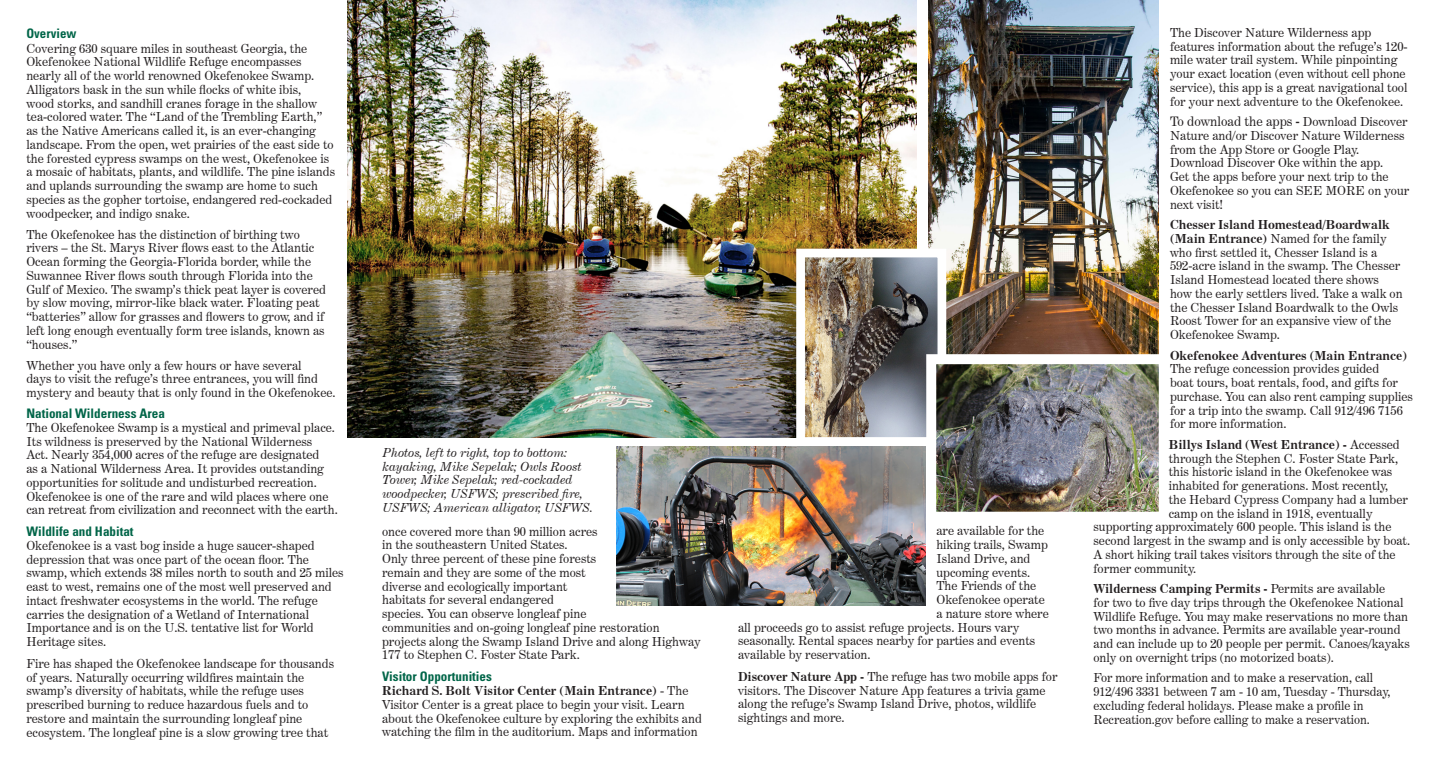
<style>
.page{position:relative;width:1440px;height:765px;background:#fff}
.page>*{position:absolute;margin:0;border:0;box-sizing:border-box;transform-origin:0 0}
.bold_sub{font:700 condensed 13.12px "Univers";color:#006548}
.body{font:13.12px "Century Expanded BT";color:#231f20}
.body-2{font:12.5px/13.8px "Century Expanded BT";color:#231f20}
.body-3{font:italic 12.5px/13.8px "Century Expanded BT";color:#231f20}
.body-4{font:700 12.5px "Century Expanded BT";color:#231f20}
.s1{font-weight:700}
.s2{font-family:"Univers";font-weight:700;font-stretch:condensed}
.s3{font-size:12.5px}
.s4{font-weight:400}
</style>
<div class="page">
<img style="left:347px;top:0;width:569px;height:437px">
<img style="left:929px;top:0;width:230px;height:354px">
<img style="left:806px;top:259px;width:130px;height:177px">
<div style="left:796px;top:249px;width:150px;height:197px;border:9px solid #fff"></div>
<img style="left:616px;top:447px;width:309px;height:158px">
<img style="left:937px;top:365px;width:221px;height:146px">
<div style="left:926px;top:354px;width:243px;height:168px;border:10px solid #fff"></div>
<p class="bold_sub" style="left:26px;top:25px;width:52px">Overview</p>
<p class="body-2" style="left:26px;top:41px;width:310px">Covering 630 square miles in southeast Georgia, the Okefenokee National Wildlife Refuge encompasses nearly all of the world renowned Okefenokee Swamp.<br>Alligators bask in the sun while flocks of white ibis,<br>wood storks, and sandhill cranes forage in the shallow tea-colored water. The “Land of the Trembling Earth,” as the Native Americans called it, is an ever-changing landscape. From the open, wet prairies of the east side to the forested cypress swamps on the west, Okefenokee is a mosaic of habitats, plants, and wildlife. The pine islands and uplands surrounding the swamp are home to such species as the gopher tortoise, endangered red-cockaded woodpecker, and indigo snake.</p>
<p class="body-2" style="left:26px;top:227px;width:301px">The Okefenokee has the distinction of birthing two rivers – the St. Marys River flows east to the Atlantic Ocean forming the Georgia-Florida border, while the Suwannee River flows south through Florida into the Gulf of Mexico. The swamp’s thick peat layer is covered by slow moving, mirror-like black water. Floating peat “batteries” allow for grasses and flowers to grow, and if left long enough eventually form tree islands, known as “houses.”</p>
<p class="body-2" style="left:26px;top:358px;width:311px">Whether you have only a few hours or have several<br>days to visit the refuge’s three entrances, you will find mystery and beauty that is only found in the Okefenokee.</p>
<p class="bold_sub" style="left:26px;top:405px;width:140px">National Wilderness Area</p>
<p class="body-2" style="left:26px;top:420px;width:313px">The Okefenokee Swamp is a mystical and primeval place.<br>Its wildness is preserved by the National Wilderness<br>Act. Nearly 354,000 acres of the refuge are designated<br>as a National Wilderness Area. It provides outstanding opportunities for solitude and undisturbed recreation.<br>Okefenokee is one of the rare and wild places where one can retreat from civilization and reconnect with the earth.</p>
<p class="bold_sub" style="left:26px;top:523px;width:109px">Wildlife and Habitat</p>
<p class="body-2" style="left:26px;top:538px;width:319px">Okefenokee is a vast bog inside a huge saucer-shaped depression that was once part of the ocean floor. The swamp, which extends 38 miles north to south and 25 miles east to west, remains one of the most well preserved and intact freshwater ecosystems in the world. The refuge carries the designation of a Wetland of International Importance and is on the U.S. tentative list for World Heritage sites.</p>
<p class="body-2" style="left:26px;top:657px;width:309px">Fire has shaped the Okefenokee landscape for thousands of years. Naturally occurring wildfires maintain the swamp’s diversity of habitats, while the refuge uses prescribed burning to reduce hazardous fuels and to restore and maintain the surrounding longleaf pine ecosystem. The longleaf pine is a slow growing tree that</p>
<p class="body-3" style="left:382px;top:445px;width:212px">Photos, left to right, top to bottom: kayaking, Mike Sepelak; Owls Roost Tower, Mike Sepelak; red-cockaded woodpecker, USFWS; prescribed fire, USFWS; American alligator, USFWS.</p>
<p class="body-2" style="left:382px;top:524px;width:320px">once covered more than 90 million acres<br>in the southeastern United States.<br>Only three percent of these pine forests<br>remain and they are some of the most<br>diverse and ecologically important<br>habitats for several endangered<br>species. You can observe longleaf pine<br>communities and on-going longleaf pine restoration projects along the Swamp Island Drive and along Highway 177 to Stephen C. Foster State Park.</p>
<p class="bold_sub" style="left:382px;top:669px;width:111px">Visitor Opportunities</p>
<p class="body-2" style="left:382px;top:684px;width:321px"><span class="s1">Richard S. Bolt Visitor Center (Main Entrance)</span> - The Visitor Center is a great place to begin your visit. Learn about the Okefenokee culture by exploring the exhibits and watching the film in the auditorium. Maps and information</p>
<p class="body-2" style="left:936px;top:524px;width:109px">are available for the</p>
<p class="body-2" style="left:936px;top:538px;width:113px">hiking trails, Swamp</p>
<p class="body-2" style="left:936px;top:551px;width:96px">Island Drive, and</p>
<p class="body-2" style="left:936px;top:565px;width:95px">upcoming events.</p>
<p class="body-2" style="left:936px;top:579px;width:101px">The Friends of the</p>
<p class="body-2" style="left:936px;top:593px;width:110px">Okefenokee operate</p>
<p class="body-2" style="left:936px;top:606px;width:114px">a nature store where</p>
<p class="body-2" style="left:738px;top:620px;width:283px">all proceeds go to assist refuge projects. Hours vary</p>
<p class="body-2" style="left:738px;top:634px;width:299px">seasonally. Rental spaces nearby for parties and events</p>
<p class="body-2" style="left:738px;top:648px;width:134px">available by reservation.</p>
<p class="body-2" style="left:738px;top:669px;width:321px"><span class="s1">Discover Nature App -</span> The refuge has two mobile apps for visitors. The Discover Nature App features a trivia game along the refuge’s Swamp Island Drive, photos, wildlife sightings and more.</p>
<p class="body-2" style="left:1170px;top:25px;width:239px">The Discover Nature Wilderness app features information about the refuge’s 120- mile water trail system. While pinpointing your exact location (even without cell phone service), this app is a great navigational tool for your next adventure to the Okefenokee.</p>
<p class="body" style="left:1170px;top:113px;width:239px">To download the apps <span class="s2">-</span> <span class="s3">Download Discover</span></p>
<p class="body-2" style="left:1170px;top:128px;width:241px">Nature and/or Discover Nature Wilderness from the App Store or Google Play.<br>Download Discover Oke within the app.<br>Get the apps before your next trip to the Okefenokee so you can SEE MORE on your next visit!</p>
<p class="body-2" style="left:1170px;top:218px;width:234px"><span class="s1">Chesser Island Homestead/Boardwalk (Main Entrance)</span> Named for the family who first settled it, Chesser Island is a 592-acre island in the swamp. The Chesser Island Homestead located there shows how the early settlers lived. Take a walk on the Chesser Island Boardwalk to the Owls Roost Tower for an expansive view of the Okefenokee Swamp.</p>
<p class="body-2" style="left:1170px;top:348px;width:245px"><span class="s1">Okefenokee Adventures (Main Entrance)<br></span>The refuge concession provides guided<br>boat tours, boat rentals, food, and gifts for purchase. You can also rent camping supplies for a trip into the swamp. Call 912/496 7156 for more information.</p>
<p class="body-4" style="left:1169px;top:437px;width:233px">Billys Island (West Entrance) - <span class="s4">Accessed</span></p>
<p class="body-2" style="left:1169px;top:451px;width:231px">through the Stephen C. Foster State Park,</p>
<p class="body-2" style="left:1169px;top:465px;width:225px">this historic island in the Okefenokee was</p>
<p class="body-2" style="left:1169px;top:479px;width:221px">inhabited for generations. Most recently,</p>
<p class="body-2" style="left:1169px;top:492px;width:241px">the Hebard Cypress Company had a lumber</p>
<p class="body-2" style="left:1169px;top:506px;width:205px">camp on the island in 1918, eventually</p>
<p class="body-2" style="left:1094px;top:520px;width:299px">supporting approximately 600 people. This island is the</p>
<p class="body-2" style="left:1094px;top:534px;width:318px">second largest in the swamp and is only accessible by boat.</p>
<p class="body-2" style="left:1094px;top:547px;width:304px">A short hiking trail takes visitors through the site of the</p>
<p class="body-2" style="left:1094px;top:561px;width:104px">former community.</p>
<p class="body-2" style="left:1094px;top:582px;width:318px"><span class="s1">Wilderness Camping Permits -</span> Permits are available<br>for two to five day trips through the Okefenokee National Wildlife Refuge. You may make reservations no more than two months in advance. Permits are available year-round and can include up to 20 people per permit. Canoes/kayaks only on overnight trips (no motorized boats).</p>
<p class="body-2" style="left:1093px;top:671px;width:298px">For more information and to make a reservation, call 912/496 3331 between 7 am - 10 am, Tuesday - Thursday, excluding federal holidays. Please make a profile in Recreation.gov before calling to make a reservation.</p>
</div>
